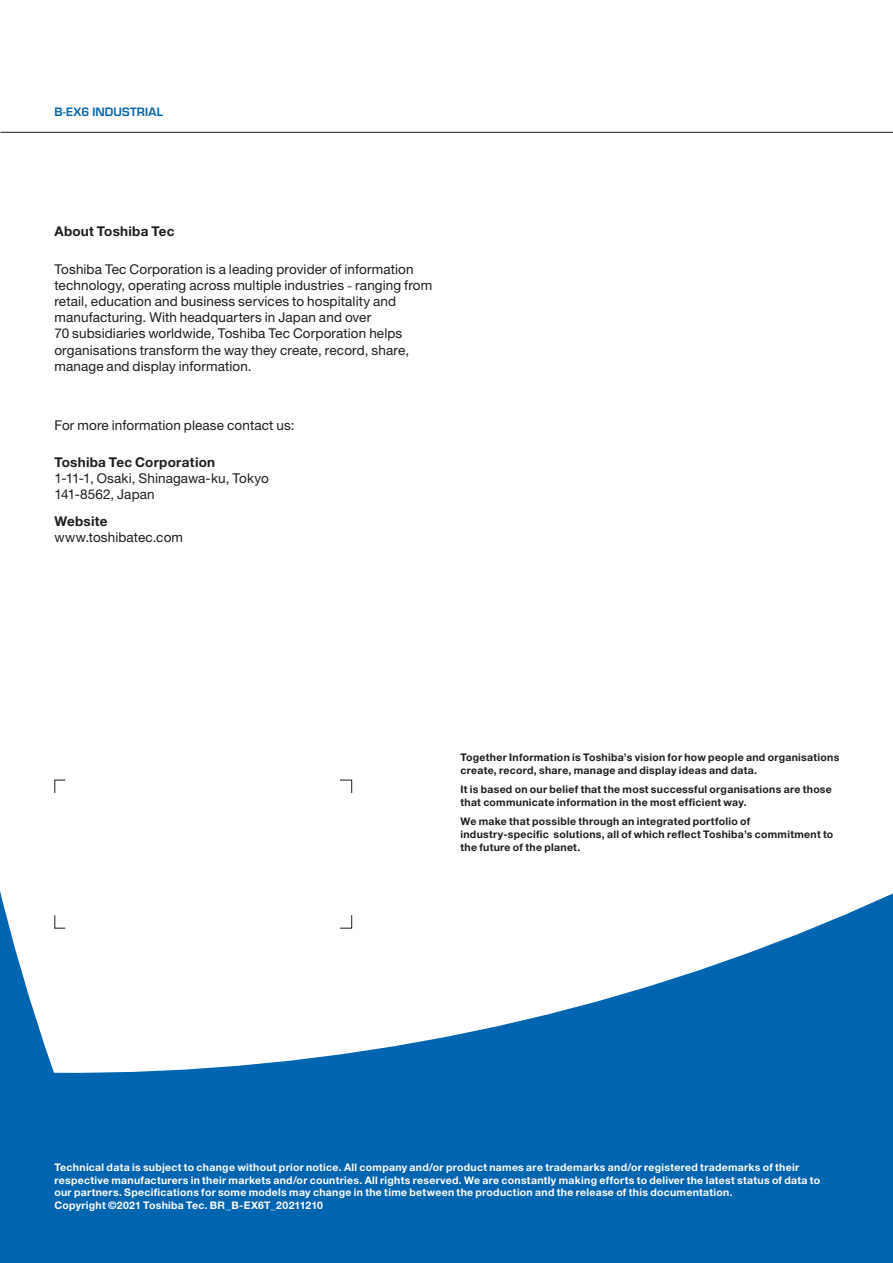
<style>
.page{position:relative;width:893px;height:1263px;background:#0065b0}
.page>*{position:absolute;margin:0;border:0;box-sizing:border-box;transform-origin:0 0}
.t1{font:13.5px/16.2px "Helvetica Neue LT Std";letter-spacing:.01em;color:#1c1c1b}
.t2{font:700 13.5px "Helvetica Neue LT Std";letter-spacing:.015em;color:#1c1c1b}
.t3{font:600 11.25px "Eurostile LT Std";letter-spacing:.01em;color:#0065b0}
.t4{font:700 10.5px/12.6px "Helvetica Neue LT Std";letter-spacing:.025em;color:#fff}
.t5{font:700 10.5px/12.6px "Helvetica Neue LT Std";letter-spacing:.025em;color:#1c1c1b}
.s1{font-family:"Imprint MT Shadow"}
</style>
<div class="page">
<div style="left:0;top:0;width:893px;height:1073px;background:#fff"></div>
<hr style="left:0;top:132px;width:893px;height:1px;background:#1c1c1b">
<svg style="left:54px;top:779px;width:12px;height:15px"></svg>
<svg style="left:339px;top:779px;width:13px;height:15px"></svg>
<svg style="left:339px;top:914px;width:13px;height:15px"></svg>
<svg style="left:54px;top:914px;width:12px;height:15px"></svg>
<p class="t3" style="left:54px;top:104px;width:110px">B-EX6 INDUSTRIAL</p>
<p class="t2" style="left:54px;top:223px;width:122px">About Toshiba Tec</p>
<p class="t1" style="left:54px;top:260px;width:379px">Toshiba Tec Corporation is a leading provider of information technology, operating across multiple industries <span class="s1">-</span> ranging from retail, education and business services to hospitality and manufacturing. With headquarters in Japan and over<br>70 subsidiaries worldwide, Toshiba Tec Corporation helps organisations transform the way they create, record, share, manage and display information.</p>
<p class="t1" style="left:54px;top:416px;width:242px">For more information please contact us:</p>
<p class="t2" style="left:54px;top:454px;width:162px">Toshiba Tec Corporation</p>
<p class="t1" style="left:54px;top:470px;width:216px">1-11-1, Osaki, Shinagawa-ku, Tokyo<br>141-8562, Japan</p>
<p class="t2" style="left:54px;top:513px;width:55px">Website</p>
<p class="t1" style="left:54px;top:529px;width:130px">www.toshibatec.com</p>
<p class="t5" style="left:460px;top:751px;width:381px">Together Information is Toshiba’s vision for how people and organisations create, record, share, manage and display ideas and data.</p>
<p class="t5" style="left:460px;top:783px;width:373px">It is based on our belief that the most successful organisations are those that communicate information in the most efficient way.</p>
<p class="t5" style="left:460px;top:815px;width:374px">We make that possible through an integrated portfolio of industry-specific solutions, all of which reflect Toshiba’s commitment to the future of the planet.</p>
<p class="t4" style="left:54px;top:1161px;width:767px">Technical data is subject to change without prior notice. All company and/or product names are trademarks and/or registered trademarks of their respective manufacturers in their markets and/or countries. All rights reserved. We are constantly making efforts to deliver the latest status of data to our partners. Specifications for some models may change in the time between the production and the release of this documentation.<br>Copyright ©2021 Toshiba Tec. BR_B-EX6T_20211210</p>
</div>
